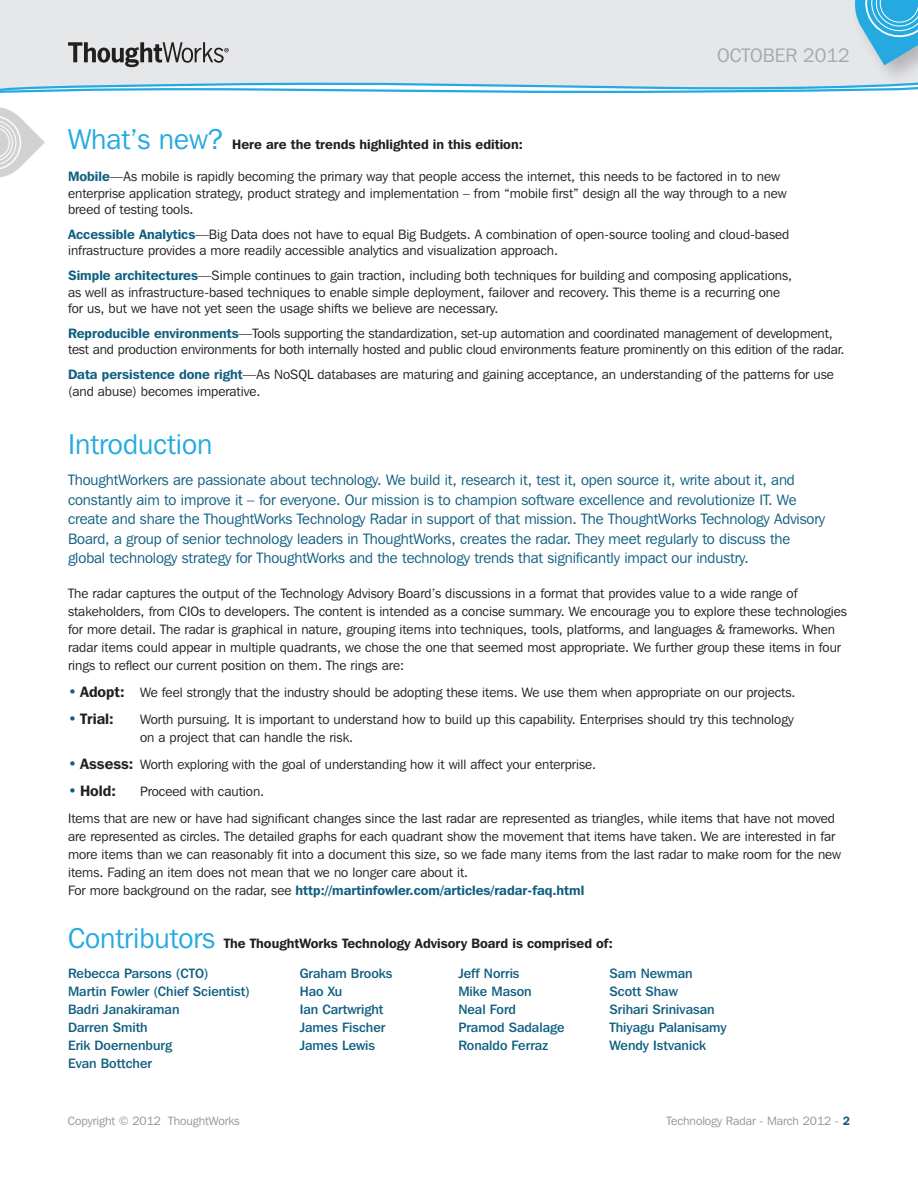
<style>
.page{position:relative;width:918px;height:1188px;background:#fff}
.page>*{position:absolute;margin:0;border:0;box-sizing:border-box;transform-origin:0 0}
.t1{font:28.5px "Franklin Gothic IT Cby BT";color:#24aae1}
.t2{font:19.5px "Franklin Gothic IT Cby BT";color:#a8a9ad}
.t3{font:15px/19.5px "Franklin Gothic IT Cby BT";letter-spacing:-.005em;color:#105f81}
.t4{font:600 15px "Franklin Gothic IT Cby BT";color:#231f20}
.t5{font:13.5px/18px "Franklin Gothic IT Cby BT";color:#231f20}
.t6{font:500 13.5px/18px "Franklin Gothic IT Cby BT";color:#105f81}
.t7{font:600 13.5px "Franklin Gothic IT Cby BT";color:#231f20}
.t8{font:12px "Franklin Gothic IT Cby BT";color:#939598}
.s1{font-weight:400;font-size:28.5px;color:#24aae1}
.s2{font-weight:600;color:#105f81}
.s3{font-size:15px;color:#105f81}
.s4{font-weight:600;font-size:15px}
.s5{font-weight:400;color:#105f81}
</style>
<div class="page">
<svg style="left:0;top:107px;width:45px;height:71px"></svg>
<div style="left:0;top:0;width:850px;height:81px;background:#e6e7e9"></div>
<svg style="left:68px;top:42px;width:161px;height:25px;background:#a7a6a8"></svg>
<div style="left:850px;top:0;width:68px;height:87px;background:#231f20;opacity:.25"></div>
<svg style="left:849px;top:0;width:69px;height:65px;background:#6ec0e2"></svg>
<svg style="left:0;top:81px;width:918px;height:12px"></svg>
<p class="t7" style="left:68px;top:136px;width:456px"><span class="s1">What’s new?</span> Here are the trends highlighted in this edition:</p>
<h2 class="t2" style="left:717px;top:44px;width:134px">OCTOBER 2012</h2>
<p class="t5" style="left:68px;top:168px;width:720px;line-height:16.2px"><span class="s2">Mobile</span>—As mobile is rapidly becoming the primary way that people access the internet, this needs to be factored in to new enterprise application strategy, product strategy and implementation – from “mobile first” design all the way through to a new breed of testing tools.</p>
<p class="t5" style="left:68px;top:226px;width:723px;line-height:16.2px"><span class="s2">Accessible Analytics</span>—Big Data does not have to equal Big Budgets. A combination of open-source tooling and cloud-based infrastructure provides a more readily accessible analytics and visualization approach.</p>
<p class="t5" style="left:68px;top:267px;width:726px;line-height:16.2px"><span class="s2">Simple architectures</span>—Simple continues to gain traction, including both techniques for building and composing applications, as well as infrastructure-based techniques to enable simple deployment, failover and recovery. This theme is a recurring one for us, but we have not yet seen the usage shifts we believe are necessary.</p>
<p class="t5" style="left:68px;top:325px;width:778px;line-height:16.2px"><span class="s2">Reproducible environments</span>—Tools supporting the standardization, set-up automation and coordinated management of development, test and production environments for both internally hosted and public cloud environments feature prominently on this edition of the radar.</p>
<p class="t5" style="left:68px;top:366px;width:767px;line-height:16.2px"><span class="s2">Data persistence done right</span>—As NoSQL databases are maturing and gaining acceptance, an understanding of the patterns for use (and abuse) becomes imperative.</p>
<h1 class="t1" style="left:68px;top:426px;width:146px">Introduction</h1>
<p class="t3" style="left:68px;top:470px;width:759px">ThoughtWorkers are passionate about technology. We build it, research it, test it, open source it, write about it, and constantly aim to improve it – for everyone. Our mission is to champion software excellence and revolutionize IT. We create and share the ThoughtWorks Technology Radar in support of that mission. The ThoughtWorks Technology Advisory Board, a group of senior technology leaders in ThoughtWorks, creates the radar. They meet regularly to discuss the global technology strategy for ThoughtWorks and the technology trends that significantly impact our industry.</p>
<p class="t5" style="left:68px;top:584px;width:780px">The radar captures the output of the Technology Advisory Board’s discussions in a format that provides value to a wide range of stakeholders, from CIOs to developers. The content is intended as a concise summary. We encourage you to explore these technologies for more detail. The radar is graphical in nature, grouping items into techniques, tools, platforms, and languages &amp; frameworks. When radar items could appear in multiple quadrants, we chose the one that seemed most appropriate. We further group these items in four rings to reflect our current position on them. The rings are:</p>
<p class="t5" style="left:68px;top:683px;width:729px"><span class="s3">•</span> <span class="s4">Adopt:</span> We feel strongly that the industry should be adopting these items. We use them when appropriate on our projects.</p>
<p class="t4" style="left:68px;top:709px;width:47px"><span class="s5">•</span> Trial:</p>
<p class="t5" style="left:140px;top:710px;width:655px">Worth pursuing. It is important to understand how to build up this capability. Enterprises should try this technology on a project that can handle the risk.</p>
<p class="t5" style="left:68px;top:755px;width:530px"><span class="s3">•</span> <span class="s4">Assess:</span> Worth exploring with the goal of understanding how it will affect your enterprise.</p>
<p class="t4" style="left:68px;top:781px;width:49px"><span class="s5">•</span> Hold:</p>
<p class="t5" style="left:68px;top:778px;width:769px;line-height:27px;text-indent:72px">Proceed with caution.<br>Items that are new or have had significant changes since the last radar are represented as triangles, while items that have not moved</p>
<p class="t5" style="left:68px;top:827px;width:775px">are represented as circles. The detailed graphs for each quadrant show the movement that items have taken. We are interested in far more items than we can reasonably fit into a document this size, so we fade many items from the last radar to make room for the new items. Fading an item does not mean that we no longer care about it.<br>For more background on the radar, see <span class="s2">http://martinfowler.com/articles/radar-faq.html</span></p>
<p class="t7" style="left:68px;top:935px;width:546px"><span class="s1">Contributors</span> The ThoughtWorks Technology Advisory Board is comprised of:</p>
<p class="t6" style="left:68px;top:964px;width:183px">Rebecca Parsons (CTO)<br>Martin Fowler (Chief Scientist)<br>Badri Janakiraman<br>Darren Smith<br>Erik Doernenburg<br>Evan Bottcher</p>
<p class="t6" style="left:300px;top:964px;width:94px">Graham Brooks<br>Hao Xu<br>Ian Cartwright<br>James Fischer<br>James Lewis</p>
<p class="t6" style="left:458px;top:964px;width:108px">Jeff Norris<br>Mike Mason<br>Neal Ford<br>Pramod Sadalage<br>Ronaldo Ferraz</p>
<p class="t6" style="left:609px;top:964px;width:119px">Sam Newman<br>Scott Shaw<br>Srihari Srinivasan<br>Thiyagu Palanisamy<br>Wendy Istvanick</p>
<p class="t8" style="left:68px;top:1113px;width:173px">Copyright © 2012 ThoughtWorks</p>
<p class="t8" style="left:667px;top:1114px;width:185px">Technology Radar - March 2012 - <span class="s2">2</span></p>
</div>
